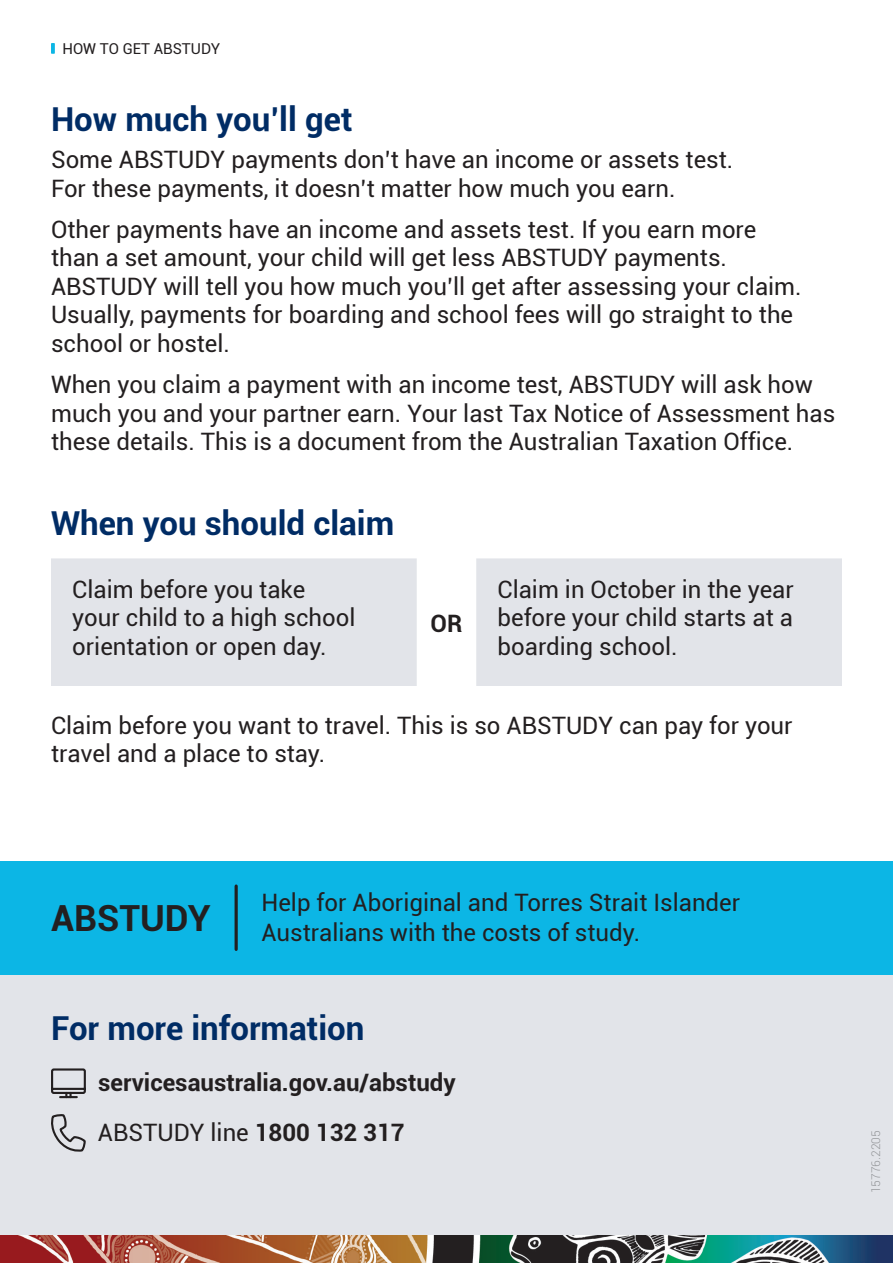
<style>
.page{position:relative;width:893px;height:1263px;background:#fff}
.page>*{position:absolute;margin:0;border:0;box-sizing:border-box;transform-origin:0 0}
.t1{font:700 36px "Roboto";color:#231f20}
.t2{font:700 33px "Roboto";color:#002c65}
.t3{font:24px/28.5px "Roboto";color:#231f20}
.t4{font:700 24px/50.6px "Roboto";color:#231f20}
.t5{font:15px "Roboto";color:#231f20}
.t6{font:300 12px "Roboto";color:#939598}
.s1{font-weight:400}
</style>
<div class="page">
<svg style="left:51px;top:43px;width:4px;height:11px"></svg>
<svg style="left:51px;top:558px;width:791px;height:128px;background:#e4e6ea"></svg>
<div style="left:0;top:918px;width:893px;height:345px;background:#e2e4e9"></div>
<svg style="left:51px;top:1068px;width:35px;height:31px"></svg>
<svg style="left:51px;top:1114px;width:35px;height:38px"></svg>
<div style="left:0;top:861px;width:893px;height:114px;background:#0cb6e5"></div>
<hr style="left:235px;top:886px;width:3px;height:63px;background:#231f20">
<img style="left:0;top:1236px;width:893px;height:27px">
<p class="t5" style="left:63px;top:38px;width:159px">HOW TO GET ABSTUDY</p>
<h2 class="t2" style="left:51px;top:96px;width:303px">How much you’ll get</h2>
<p class="t3" style="left:51px;top:144px;width:684px">Some ABSTUDY payments don’t have an income or assets test.<br>For these payments, it doesn’t matter how much you earn.</p>
<p class="t3" style="left:51px;top:214px;width:752px">Other payments have an income and assets test. If you earn more than a set amount, your child will get less ABSTUDY payments.<br>ABSTUDY will tell you how much you’ll get after assessing your claim.<br>Usually, payments for boarding and school fees will go straight to the school or hostel.</p>
<p class="t3" style="left:51px;top:369px;width:786px">When you claim a payment with an income test, ABSTUDY will ask how much you and your partner earn. Your last Tax Notice of Assessment has these details. This is a document from the Australian Taxation Office.</p>
<h2 class="t2" style="left:51px;top:500px;width:345px">When you should claim</h2>
<p class="t3" style="left:72px;top:574px;width:285px">Claim before you take your child to a high school orientation or open day.</p>
<p class="t4" style="left:431px;top:597px;width:33px">OR</p>
<p class="t3" style="left:497px;top:574px;width:298px;text-align:justify">Claim in October in the year before your child starts at a boarding school.</p>
<p class="t3" style="left:51px;top:710px;width:743px">Claim before you want to travel. This is so ABSTUDY can pay for your travel and a place to stay.</p>
<h1 class="t1" style="left:51px;top:893px;width:161px">ABSTUDY</h1>
<p class="t3" style="left:262px;top:886px;width:480px;line-height:30px">Help for Aboriginal and Torres Strait Islander<br>Australians with the costs of study.</p>
<h2 class="t2" style="left:51px;top:1005px;width:315px">For more information</h2>
<p class="t4" style="left:98px;top:1056px;width:359px">servicesaustralia.gov.au/abstudy<br><span class="s1">ABSTUDY line</span> 1800 132 317</p>
<p class="t6" style="left:868px;top:1193px;width:64px;rotate:-90deg">15776.2205</p>
</div>
